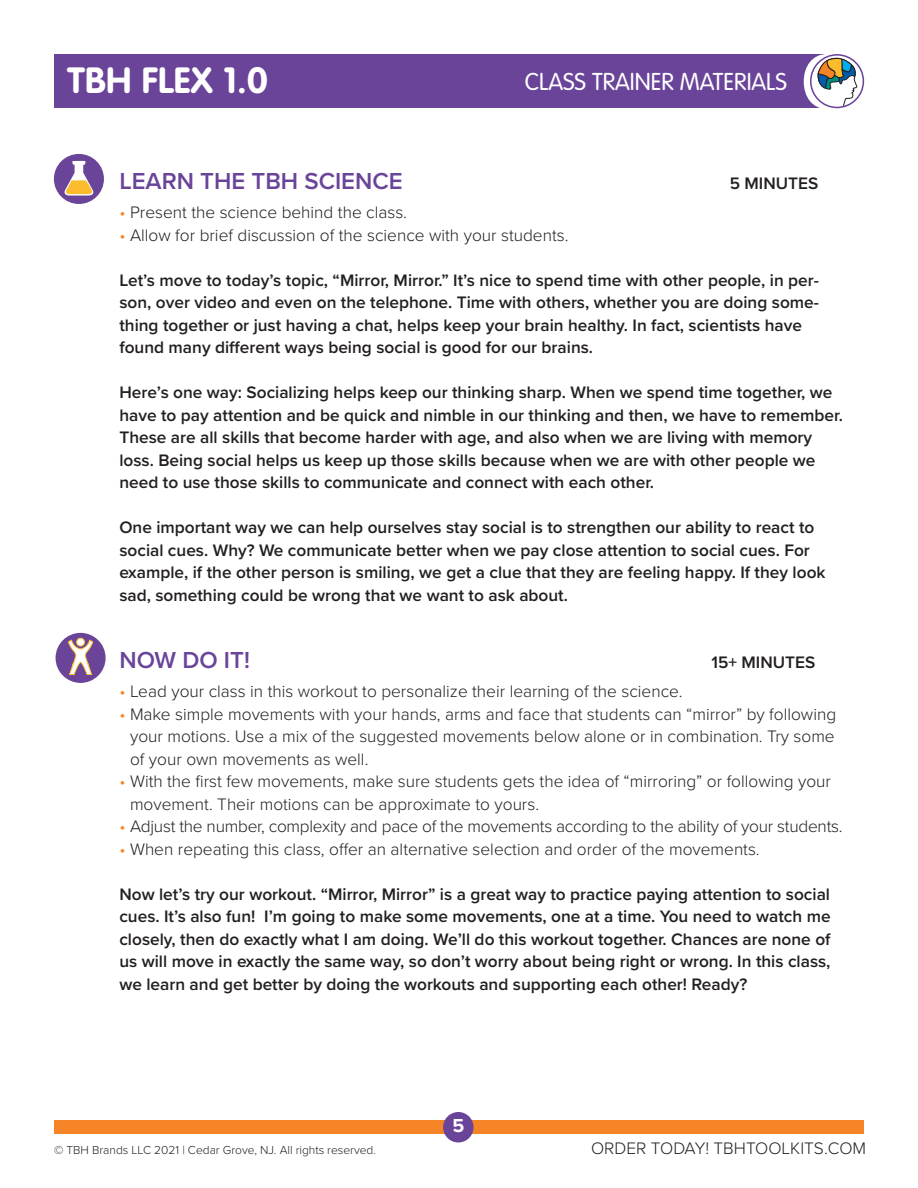
<style>
.page{position:relative;width:918px;height:1188px;background:#fff}
.page>*{position:absolute;margin:0;border:0;box-sizing:border-box;transform-origin:0 0}
.t1{font:700 36px "VAG Rounded";letter-spacing:.01em;color:#fff}
.t2{font:600 24px "Proxima Nova";color:#6a4499}
.Activity{font:300 24px "VAG Rounded";color:#fff}
.t3{font:700 19.5px "Proxima Nova";color:#fff}
.t4{font:600 17.25px/22.5px "Proxima Nova";color:#231f20}
.List_Paragraph{font:300 17.25px/22.5px "Proxima Nova";color:#231f20;text-align:justify}
.Copyright{font:300 12px "Proxima Nova";color:#231f20}
.s1{color:#f58427}
</style>
<div class="page">
<div style="left:54px;top:54px;width:775px;height:54px;background:#6a4499"></div>
<div style="left:54px;top:1120px;width:810px;height:14px;background:#f58427"></div>
<div style="left:443px;top:1112px;width:31px;height:30px;background:#6a4499;border-radius:50%"></div>
<svg style="left:804px;top:54px;width:53px;height:55px"></svg>
<div style="left:810px;top:54px;width:54px;height:54px;border:2px solid #6a4499;border-radius:50%"></div>
<div style="left:54px;top:154px;width:50px;height:50px;background:#6a4499;border-radius:50%"></div>
<svg style="left:64px;top:161px;width:30px;height:35px"></svg>
<div style="left:56px;top:633px;width:50px;height:50px;background:#6a4499;border-radius:50%"></div>
<div style="left:76px;top:638px;width:9px;height:9px;border:1px solid #fdbb2e;border-radius:50%"></div>
<svg style="left:68px;top:640px;width:26px;height:35px"></svg>
<p class="t1" style="left:68px;top:59px;width:202px">TBH FLEX 1.0</p>
<p class="Activity" style="left:525px;top:68px;width:264px">CLASS TRAINER MATERIALS</p>
<p class="t2" style="left:119px;top:163px;width:285px">LEARN THE TBH SCIENCE</p>
<p class="t4" style="left:730px;top:171px;width:90px">5 MINUTES</p>
<p class="List_Paragraph" style="left:119px;top:200px;width:289px"><span class="s1">•</span> Present the science behind the class.</p>
<p class="List_Paragraph" style="left:119px;top:223px;width:451px"><span class="s1">•</span> Allow for brief discussion of the science with your students.</p>
<p class="t4" style="left:119px;top:268px;width:701px">Let’s move to today’s topic, “Mirror, Mirror.” It’s nice to spend time with other people, in per&shy;son, over video and even on the telephone. Time with others, whether you are doing some&shy;thing together or just having a chat, helps keep your brain healthy. In fact, scientists have found many different ways being social is good for our brains.</p>
<p class="t4" style="left:119px;top:381px;width:725px">Here’s one way: Socializing helps keep our thinking sharp. When we spend time together, we have to pay attention and be quick and nimble in our thinking and then, we have to remember.<br>These are all skills that become harder with age, and also when we are living with memory loss. Being social helps us keep up those skills because when we are with other people we need to use those skills to communicate and connect with each other.</p>
<p class="t4" style="left:119px;top:516px;width:708px">One important way we can help ourselves stay social is to strengthen our ability to react to social cues. Why? We communicate better when we pay close attention to social cues. For example, if the other person is smiling, we get a clue that they are feeling happy. If they look sad, something could be wrong that we want to ask about.</p>
<p class="t2" style="left:119px;top:642px;width:132px">NOW DO IT!</p>
<p class="t4" style="left:712px;top:651px;width:105px">15+ MINUTES</p>
<p class="List_Paragraph" style="left:119px;top:679px;width:565px"><span class="s1">•</span> Lead your class in this workout to personalize their learning of the science.</p>
<p class="List_Paragraph" style="left:130px;top:702px;width:708px;text-indent:-11px"><span class="s1">•</span> Make simple movements with your hands, arms and face that students can “mirror” by following your motions. Use a mix of the suggested movements below alone or in combination. Try some of your own movements as well.</p>
<p class="List_Paragraph" style="left:130px;top:769px;width:702px;text-indent:-11px"><span class="s1">•</span> With the first few movements, make sure students gets the idea of “mirroring” or following your movement. Their motions can be approximate to yours.</p>
<p class="List_Paragraph" style="left:119px;top:814px;width:725px"><span class="s1">•</span> Adjust the number, complexity and pace of the movements according to the ability of your students.</p>
<p class="List_Paragraph" style="left:119px;top:837px;width:642px"><span class="s1">•</span> When repeating this class, offer an alternative selection and order of the movements.</p>
<p class="t4" style="left:119px;top:882px;width:713px;text-align:justify">Now let’s try our workout. “Mirror, Mirror” is a great way to practice paying attention to social cues. It’s also fun! I’m going to make some movements, one at a time. You need to watch me closely, then do exactly what I am doing. We’ll do this workout together. Chances are none of us will move in exactly the same way, so don’t worry about being right or wrong. In this class, we learn and get better by doing the workouts and supporting each other! Ready?</p>
<p class="Copyright" style="left:54px;top:1141px;width:324px">© TBH Brands LLC 2021 | Cedar Grove, NJ. All rights reserved.</p>
<p class="t3" style="left:452px;top:1111px;width:13px">5</p>
<p class="List_Paragraph" style="left:591px;top:1136px;width:277px">ORDER TODAY! TBHTOOLKITS.COM</p>
</div>
